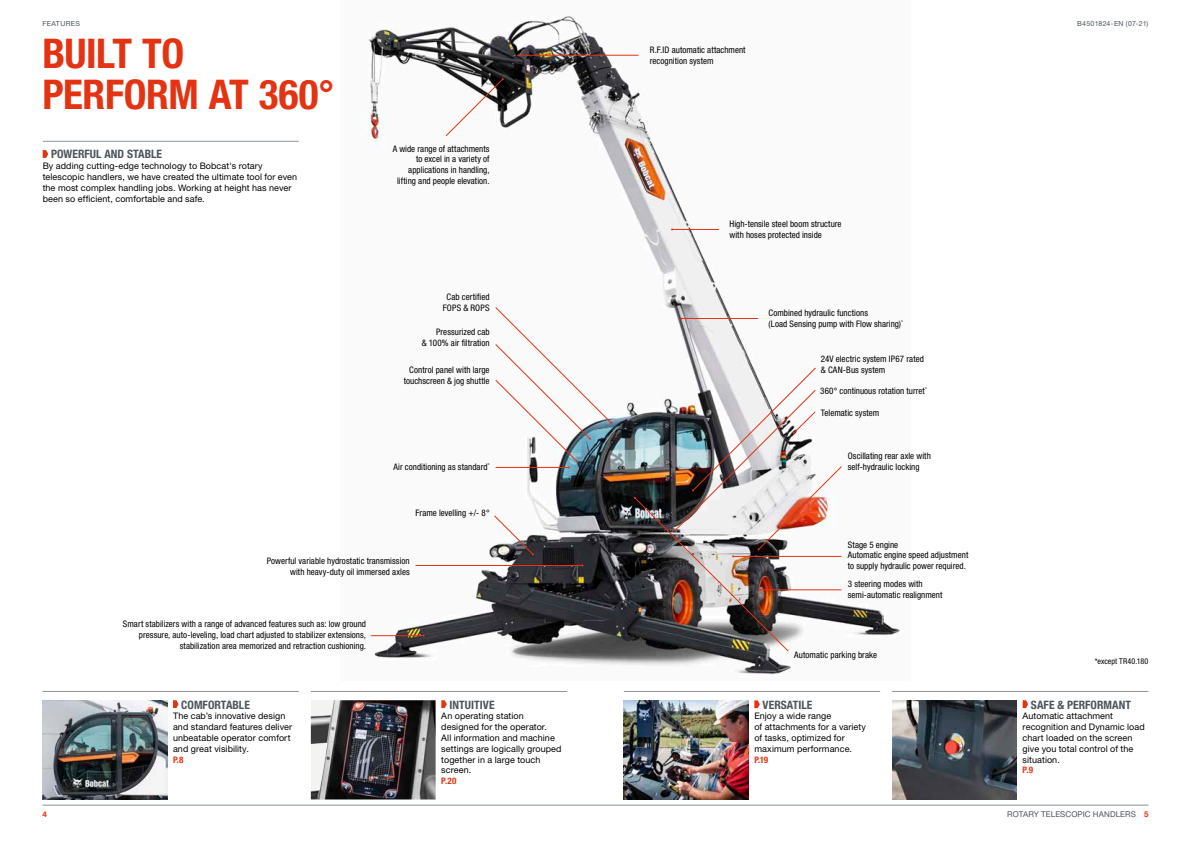
<style>
.page{position:relative;width:1191px;height:842px;background:#fff}
.page>*{position:absolute;margin:0;border:0;box-sizing:border-box;transform-origin:0 0}
.t1{font:700 condensed 41px/40.4px "Helvetica Neue LT Pro";letter-spacing:-.01em;color:#e43312}
.t2{font:700 condensed 11.6px "Helvetica Neue LT Pro";letter-spacing:.005em;color:#4c555c}
.t3{font:condensed 9px/10.8px "Helvetica Neue LT Pro";letter-spacing:.005em;color:#000}
.t4{font:9px/10.8px "Helvetica Neue LT Pro";letter-spacing:.01em;color:#000}
.t5{font:700 condensed 9px "Helvetica Neue LT Pro";color:#e43312}
.t6{font:8px "Helvetica Neue LT Pro";letter-spacing:.01em;color:#4c555c}
.t7{font:condensed 8px "Helvetica Neue LT Pro";letter-spacing:.01em;color:#000}
.t8{font:700 8px "Helvetica Neue LT Pro";color:#e43312}
.t9{font:7px "Helvetica Neue LT Pro";letter-spacing:.04em;color:#4c555c}
.s1{font-weight:700;color:#e43312}
</style>
<div class="page">
<hr style="left:43px;top:805px;width:1105px;height:1px;background:#8b9296">
<img style="left:363px;top:16px;width:537px;height:659px">
<hr style="left:43px;top:691px;width:256px;height:1px;background:#8b9296">
<hr style="left:624px;top:691px;width:256px;height:1px;background:#8b9296">
<img style="left:892px;top:700px;width:125px;height:99px">
<img style="left:311px;top:700px;width:124px;height:99px">
<hr style="left:311px;top:691px;width:256px;height:1px;background:#8b9296">
<hr style="left:892px;top:691px;width:256px;height:1px;background:#8b9296">
<img style="left:43px;top:700px;width:124px;height:99px">
<hr style="left:519px;top:55px;width:119px;height:1px;background:#e43312">
<hr style="left:672px;top:229px;width:47px;height:1px;background:#e43312">
<hr style="left:681px;top:318px;width:77px;height:1px;background:#e43312">
<img style="left:633px;top:368px;width:209px;height:283px">
<svg style="left:445px;top:78px;width:59px;height:58px"></svg>
<svg style="left:494px;top:515px;width:40px;height:40px"></svg>
<img style="left:624px;top:700px;width:124px;height:99px">
<svg style="left:1022px;top:700px;width:6px;height:8px"></svg>
<svg style="left:173px;top:700px;width:5px;height:8px"></svg>
<hr style="left:43px;top:141px;width:256px;height:1px;background:#8b9296">
<svg style="left:43px;top:150px;width:5px;height:8px"></svg>
<svg style="left:754px;top:700px;width:6px;height:8px"></svg>
<hr style="left:415px;top:565px;width:167px;height:1px;background:#e43312">
<svg style="left:495px;top:307px;width:117px;height:161px"></svg>
<hr style="left:371px;top:635px;width:52px;height:1px;background:#e43312">
<svg style="left:441px;top:700px;width:6px;height:8px"></svg>
<p class="t9" style="left:43px;top:19px;width:39px">FEATURES</p>
<h1 class="t1" style="left:42px;top:33px;width:293px">BUILT TO<br>PERFORM AT 360°</h1>
<p class="t3" style="left:650px;top:44px;width:97px">R.F.ID automatic attachment recognition system</p>
<p class="t2" style="left:51px;top:147px;width:113px">POWERFUL AND STABLE</p>
<p class="t4" style="left:43px;top:160px;width:256px">By adding cutting-edge technology to Bobcat's rotary telescopic handlers, we have created the ultimate tool for even the most complex handling jobs. Working at height has never been so efficient, comfortable and safe.</p>
<p class="t3" style="left:393px;top:143px;width:98px;text-align:right">A wide range of attachments to excel in a variety of applications in handling, lifting and people elevation.</p>
<p class="t3" style="left:443px;top:291px;width:48px;text-align:center">Cab certified<br>FOPS &amp; ROPS</p>
<p class="t3" style="left:422px;top:326px;width:69px;text-align:right">Pressurized cab<br>&amp; 100% air filtration</p>
<p class="t3" style="left:404px;top:364px;width:87px;text-align:right">Control panel with large touchscreen &amp; jog shuttle</p>
<p class="t3" style="left:393px;top:461px;width:98px">Air conditioning as standard<sup>*</sup></p>
<p class="t3" style="left:415px;top:507px;width:76px">Frame levelling +/- 8°</p>
<p class="t3" style="left:267px;top:555px;width:144px;text-align:right">Powerful variable hydrostatic transmission with heavy-duty oil immersed axles</p>
<p class="t8" style="left:43px;top:809px;width:6px">4</p>
<p class="t3" style="left:123px;top:619px;width:245px;text-align:right">Smart stabilizers with a range of advanced features such as: low ground pressure, auto-leveling, load chart adjusted to stabilizer extensions, stabilization area memorized and retraction cushioning.</p>
<p class="t2" style="left:181px;top:697px;width:70px">COMFORTABLE</p>
<p class="t4" style="left:173px;top:711px;width:121px">The cab’s innovative design and standard features deliver unbeatable operator comfort and great visibility.</p>
<p class="t5" style="left:173px;top:754px;width:12px">P.8</p>
<p class="t2" style="left:449px;top:697px;width:46px">INTUITIVE</p>
<p class="t4" style="left:441px;top:711px;width:122px">An operating station designed for the operator.<br>All information and machine settings are logically grouped together in a large touch screen.</p>
<p class="t5" style="left:441px;top:775px;width:17px">P.20</p>
<p class="t3" style="left:729px;top:219px;width:114px">High-tensile steel boom structure with hoses protected inside</p>
<p class="t3" style="left:768px;top:308px;width:136px">Combined hydraulic functions<br>(Load Sensing pump with Flow sharing)<sup>*</sup></p>
<p class="t3" style="left:821px;top:353px;width:104px">24V electric system IP67 rated &amp; CAN-Bus system</p>
<p class="t3" style="left:820px;top:385px;width:108px">360° continuous rotation turret<sup>*</sup></p>
<p class="t3" style="left:821px;top:407px;width:60px">Telematic system</p>
<p class="t3" style="left:848px;top:450px;width:84px">Oscillating rear axle with self-hydraulic locking</p>
<p class="t3" style="left:848px;top:539px;width:122px">Stage 5 engine<br>Automatic engine speed adjustment to supply hydraulic power required.</p>
<p class="t3" style="left:848px;top:579px;width:96px">3 steering modes with semi-automatic realignment</p>
<p class="t3" style="left:794px;top:649px;width:84px">Automatic parking brake</p>
<p class="t2" style="left:762px;top:697px;width:51px">VERSATILE</p>
<p class="t4" style="left:754px;top:711px;width:113px">Enjoy a wide range<br>of attachments for a variety of tasks, optimized for maximum performance.</p>
<p class="t5" style="left:754px;top:754px;width:15px">P.19</p>
<p class="t9" style="left:1077px;top:19px;width:73px">B4501824-EN (07-21)</p>
<p class="t7" style="left:1094px;top:656px;width:55px">*except TR40.180</p>
<p class="t2" style="left:1031px;top:697px;width:102px">SAFE &amp; PERFORMANT</p>
<p class="t4" style="left:1022px;top:711px;width:124px">Automatic attachment recognition and Dynamic load chart loaded on the screen give you total control of the situation.</p>
<p class="t5" style="left:1022px;top:765px;width:12px">P.9</p>
<p class="t6" style="left:1007px;top:810px;width:143px">ROTARY TELESCOPIC HANDLERS <span class="s1">5</span></p>
</div>
